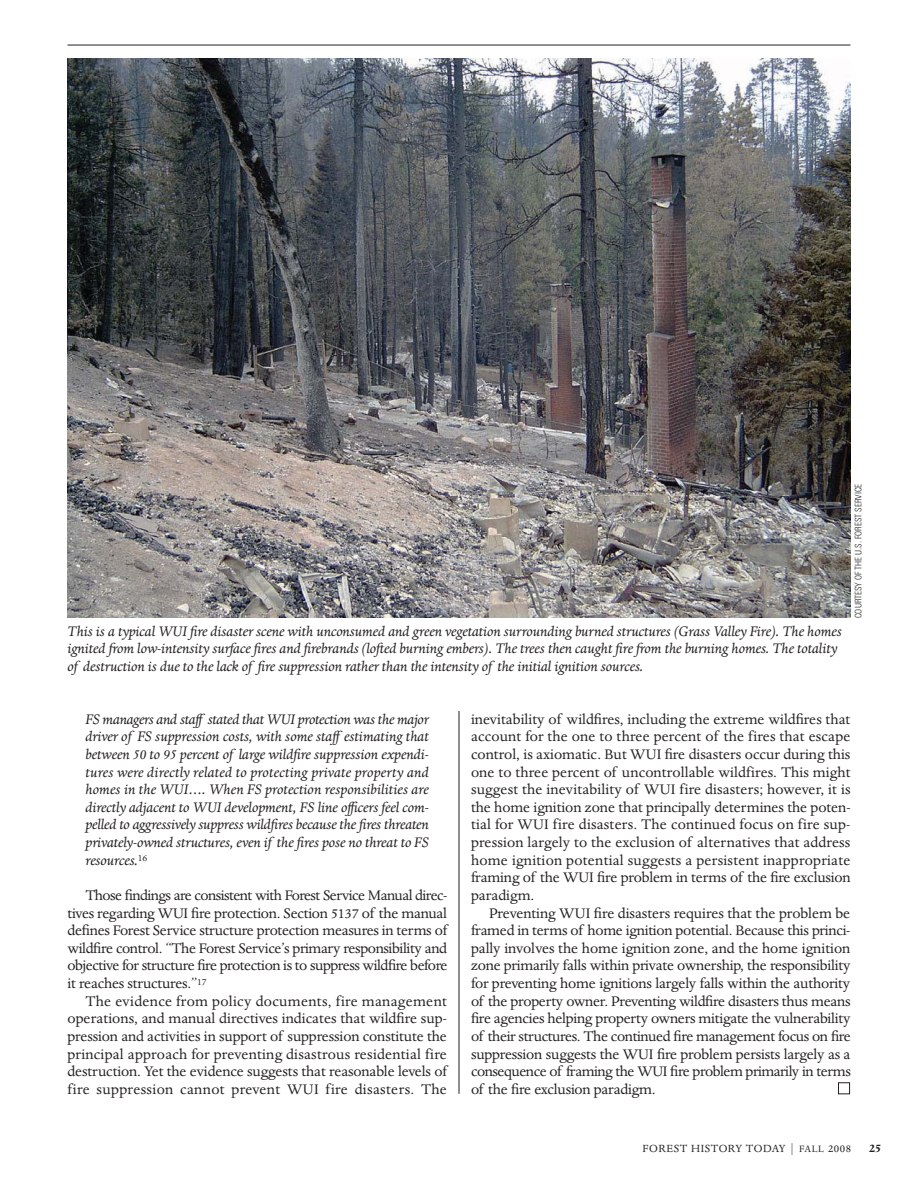
<style>
.page{position:relative;width:918px;height:1188px;background:#fff}
.page>*{position:absolute;margin:0;border:0;box-sizing:border-box;transform-origin:0 0}
.t1{font:16.05px/17.5px "Dante";letter-spacing:-.015em;color:#231f20;text-align:justify}
.t2{font:italic 16.05px/17.5px "Dante";letter-spacing:-.015em;color:#231f20;text-align:justify}
.t3{font:16.05px "Zapf Dingbats";color:#fff}
.t4{font:700 13.5px "Dante";color:#231f20}
.t5{font:12px "Dante";letter-spacing:.045em;color:#231f20}
.t6{font:300 condensed 9px "Univers";color:#231f20}
.s1{font-size:10.65px}
</style>
<div class="page">
<hr style="left:459px;top:711px;width:1px;height:383px;background:#231f20">
<img style="left:68px;top:59px;width:782px;height:559px">
<hr style="left:68px;top:45px;width:782px;height:1px;background:#231f20">
<p class="t2" style="left:68px;top:623px;width:776px;text-align:left">This is a typical WUI fire disaster scene with unconsumed and green vegetation surrounding burned structures (Grass Valley Fire). The homes ignited from low-intensity surface fires and firebrands (lofted burning embers). The trees then caught fire from the burning homes. The totality of destruction is due to the lack of fire suppression rather than the intensity of the initial ignition sources.</p>
<p class="t6" style="left:855px;top:618px;width:136px;rotate:-90deg">COURTESY OF THE U.S. FOREST SERVICE</p>
<p class="t2" style="left:86px;top:711px;width:345px">FS managers and staff stated that WUI protection was the major driver of FS suppression costs, with some staff estimating that between 50 to 95 percent of large wildfire suppression expendi&shy;tures were directly related to protecting private property and homes in the WUI…. When FS protection responsibilities are directly adjacent to WUI development, FS line officers feel com&shy;pelled to aggressively suppress wildfires because the fires threaten privately-owned structures, even if the fires pose no threat to FS resources.<sup>16</sup></p>
<p class="t1" style="left:67px;top:887px;width:382px;text-indent:18px">Those findings are consistent with Forest Service Manual direc&shy;tives regarding WUI fire protection. Section 5137 of the manual defines Forest Service structure protection measures in terms of wildfire control. “The Forest Service’s primary responsibility and objective for structure fire protection is to suppress wildfire before it reaches structures.”<sup>17</sup></p>
<p class="t1" style="left:67px;top:993px;width:381px;text-indent:18px">The evidence from policy documents, fire management operations, and manual directives indicates that wildfire sup&shy;pression and activities in support of suppression constitute the principal approach for preventing disastrous residential fire destruction. Yet the evidence suggests that reasonable levels of fire suppression cannot prevent WUI fire disasters. The</p>
<p class="t1" style="left:471px;top:711px;width:381px">inevitability of wildfires, including the extreme wildfires that account for the one to three percent of the fires that escape control, is axiomatic. But WUI fire disasters occur during this one to three percent of uncontrollable wildfires. This might suggest the inevitability of WUI fire disasters; however, it is the home ignition zone that principally determines the poten&shy;tial for WUI fire disasters. The continued focus on fire sup&shy;pression largely to the exclusion of alternatives that address home ignition potential suggests a persistent inappropriate framing of the WUI fire problem in terms of the fire exclusion paradigm.</p>
<p class="t1" style="left:471px;top:905px;width:381px;text-indent:18px">Preventing WUI fire disasters requires that the problem be framed in terms of home ignition potential. Because this princi&shy;pally involves the home ignition zone, and the home ignition zone primarily falls within private ownership, the responsibility for preventing home ignitions largely falls within the authority of the property owner. Preventing wildfire disasters thus means fire agencies helping property owners mitigate the vulnerability of their structures. The continued fire management focus on fire suppression suggests the WUI fire problem persists largely as a consequence of framing the WUI fire problem primarily in terms of the fire exclusion paradigm.</p>
<p class="t3" style="left:838px;top:1081px;width:14px">■</p>
<p class="t5" style="left:642px;top:1144px;width:210px">FOREST HISTORY TODAY | <span class="s1">FALL</span> 2008</p>
<p class="t4" style="left:869px;top:1143px;width:14px">25</p>
</div>
